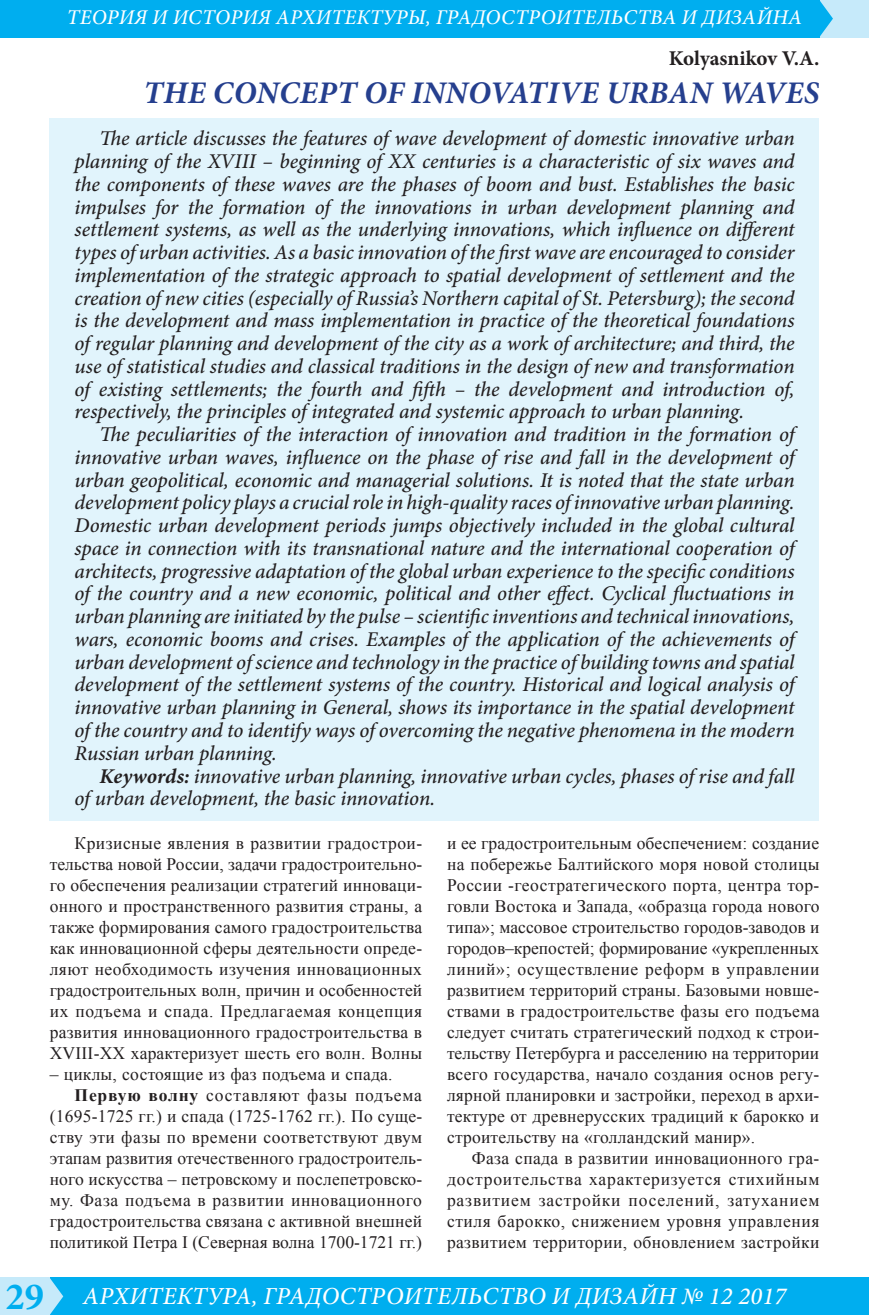
<style>
.page{position:relative;width:869px;height:1315px;background:#fff}
.page>*{position:absolute;margin:0;border:0;box-sizing:border-box;transform-origin:0 0}
.Заголовок{font:italic 700 31.5px "Minion Pro";letter-spacing:.01em;color:#253f8e}
.t1{font:italic 500 24.5px "Minion Pro";letter-spacing:.01em;color:#fff}
.Аннотация{font:italic 500 21px/22.8px "Minion Pro";letter-spacing:-.01em;color:#231f20;text-align:justify}
.t2{font:italic 500 21px "Minion Pro";letter-spacing:.01em;color:#fff}
.Автор{font:700 21px "Minion Pro";color:#231f20}
.Текст_статьи{font:17.5px/21px "Times New Roman";letter-spacing:.01em;color:#231f20;text-align:justify}
.s1{font-weight:700}
.s2{font-weight:700;font-style:normal;font-size:38.5px;color:#00aeef}
</style>
<div class="page">
<div style="left:46px;top:1277px;width:822px;height:38px;background:#00aeef"></div>
<div style="left:819px;top:0;width:49px;height:37px;background:#c6eafa"></div>
<div style="left:0;top:1277px;width:50px;height:38px;background:#c6eafa"></div>
<div style="left:0;top:0;width:819px;height:37px;background:#00aeef"></div>
<svg style="left:50px;top:1278px;width:13px;height:37px"></svg>
<svg style="left:819px;top:0;width:13px;height:37px"></svg>
<div style="left:50px;top:118px;width:768px;height:702px;background:#e1f4fc"></div>
<p class="t2" style="left:67px;top:3px;width:736px">ТЕОРИЯ И ИСТОРИЯ АРХИТЕКТУРЫ, ГРАДОСТРОИТЕЛЬСТВА И ДИЗАЙНА</p>
<p class="Автор" style="left:668px;top:43px;width:152px">Kolyasnikov V.A.</p>
<p class="Заголовок" style="left:143px;top:70px;width:677px">THE CONCEPT OF INNOVATIVE URBAN WAVES</p>
<p class="Аннотация" style="left:75px;top:127px;width:721px;text-indent:25px">The article discusses the features of wave development of domestic innovative urban planning of the XVIII – beginning of XX centuries is a characteristic of six waves and the components of these waves are the phases of boom and bust. Establishes the basic impulses for the formation of the innovations in urban development planning and settlement systems, as well as the underlying innovations, which influence on different types of urban activities. As a basic innovation of the first wave are encouraged to consider implementation of the strategic approach to spatial development of settlement and the creation of new cities (especially of Russia’s Northern capital of St. Petersburg); the second is the development and mass implementation in practice of the theoretical foundations of regular planning and development of the city as a work of architecture; and third, the use of statistical studies and classical traditions in the design of new and transformation of existing settlements; the fourth and fifth – the development and introduction of, respectively, the principles of integrated and systemic approach to urban planning.</p>
<p class="Аннотация" style="left:75px;top:423px;width:721px;text-indent:25px">The peculiarities of the interaction of innovation and tradition in the formation of innovative urban waves, influence on the phase of rise and fall in the development of urban geopolitical, economic and managerial solutions. It is noted that the state urban development policy plays a crucial role in high-quality races of innovative urban planning.<br>Domestic urban development periods jumps objectively included in the global cultural space in connection with its transnational nature and the international cooperation of architects, progressive adaptation of the global urban experience to the specific conditions of the country and a new economic, political and other effect. Cyclical fluctuations in urban planning are initiated by the pulse – scientific inventions and technical innovations, wars, economic booms and crises. Examples of the application of the achievements of urban development of science and technology in the practice of building towns and spatial development of the settlement systems of the country. Historical and logical analysis of innovative urban planning in General, shows its importance in the spatial development of the country and to identify ways of overcoming the negative phenomena in the modern Russian urban planning.</p>
<p class="Аннотация" style="left:75px;top:764px;width:721px;text-indent:25px"><span class="s1">Keywords:</span> innovative urban planning, innovative urban cycles, phases of rise and fall of urban development, the basic innovation.</p>
<p class="Текст_статьи" style="left:50px;top:832px;width:374px;text-indent:25px">Кризисные явления в развитии градострои&shy;тельства новой России, задачи градостроительно&shy;го обеспечения реализации стратегий инноваци&shy;онного и пространственного развития страны, а также формирования самого градостроительства как инновационной сферы деятельности опреде&shy;ляют необходимость изучения инновационных градостроительных волн, причин и особенностей их подъема и спада. Предлагаемая концепция развития инновационного градостроительства в XVIII-XX характеризует шесть его волн. Волны</p>
<p class="Текст_статьи" style="left:50px;top:1063px;width:344px">– циклы, состоящие из фаз подъема и спада.</p>
<p class="Текст_статьи" style="left:50px;top:1084px;width:374px;text-indent:25px"><span class="s1">Первую волну</span> составляют фазы подъема (1695-1725 гг.) и спада (1725-1762 гг.). По суще&shy;ству эти фазы по времени соответствуют двум этапам развития отечественного градостроитель&shy;ного искусства – петровскому и послепетровско&shy;му. Фаза подъема в развитии инновационного градостроительства связана с активной внешней политикой Петра I (Северная волна 1700-1721 гг.)</p>
<p class="Текст_статьи" style="left:447px;top:832px;width:374px">и ее градостроительным обеспечением: создание на побережье Балтийского моря новой столицы России -геостратегического порта, центра тор&shy;говли Востока и Запада, «образца города нового типа»; массовое строительство городов-заводов и городов–крепостей; формирование «укрепленных линий»; осуществление реформ в управлении развитием территорий страны. Базовыми новше&shy;ствами в градостроительстве фазы его подъема следует считать стратегический подход к строи&shy;тельству Петербурга и расселению на территории всего государства, начало создания основ регу&shy;лярной планировки и застройки, переход в архи&shy;тектуре от древнерусских традиций к барокко и строительству на «голландский манир».</p>
<p class="Текст_статьи" style="left:447px;top:1147px;width:374px;text-indent:25px">Фаза спада в развитии инновационного гра&shy;достроительства характеризуется стихийным развитием застройки поселений, затуханием стиля барокко, снижением уровня управления развитием территории, обновлением застройки</p>
<p class="t1" style="left:6px;top:1279px;width:781px"><span class="s2">29</span> АРХИТЕКТУРА, ГРАДОСТРОИТЕЛЬСТВО И ДИЗАЙН № 12 2017</p>
</div>
